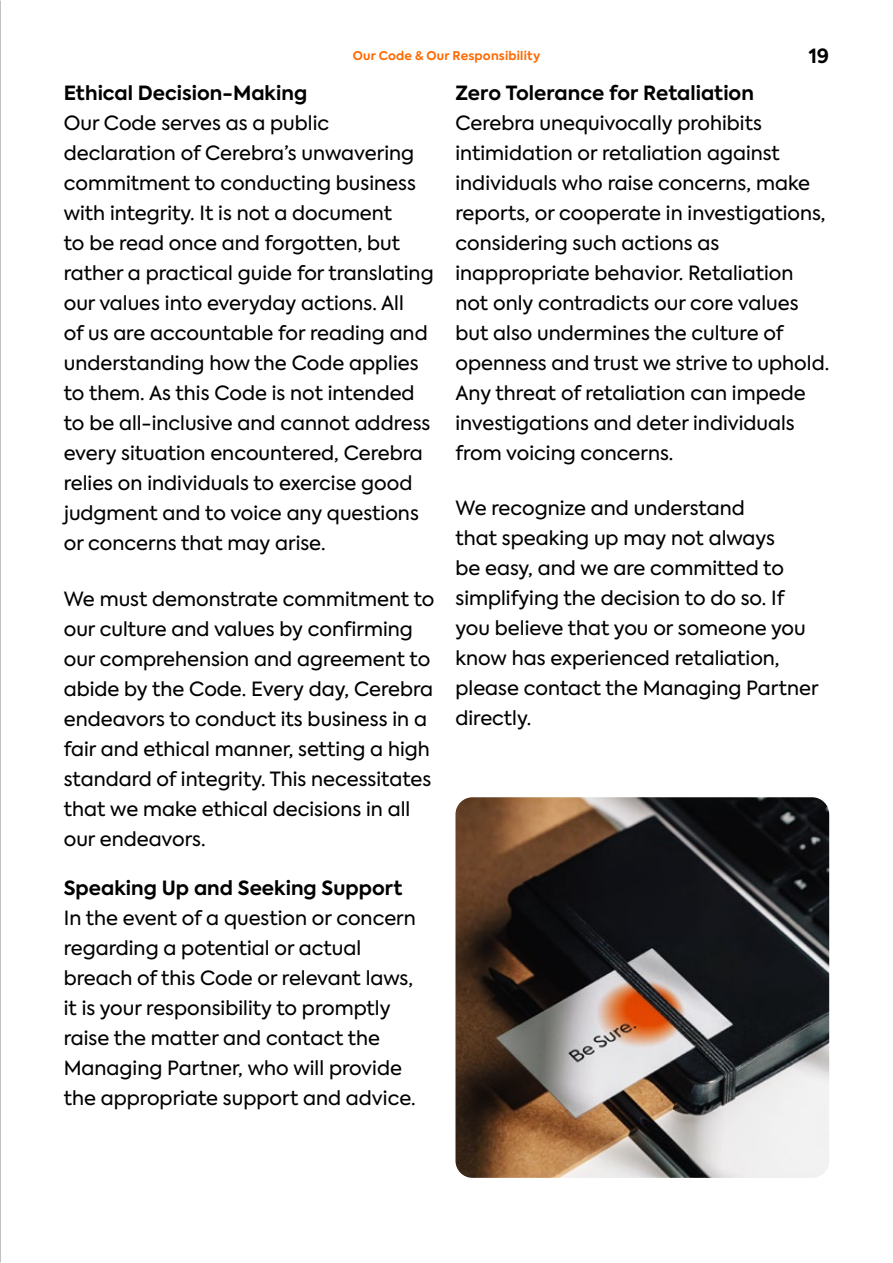
<style>
.page{position:relative;width:893px;height:1263px;background:#fff}
.page>*{position:absolute;margin:0;border:0;box-sizing:border-box;transform-origin:0 0}
.t1{font:19.5px/30px "Axiforma";color:#000}
.t2{font:700 19.5px "Axiforma";color:#000}
.t3{font:700 12px "Axiforma";letter-spacing:.02em;color:#ff6900}
</style>
<div class="page">
<img style="left:0;top:0;width:1px;height:1263px">
<img style="left:455px;top:797px;width:374px;height:381px">
<p class="t3" style="left:353px;top:48px;width:189px">Our Code &amp; Our Responsibility</p>
<p class="t2" style="left:809px;top:43px;width:22px">19</p>
<p class="t2" style="left:64px;top:80px;width:245px">Ethical Decision-Making</p>
<p class="t1" style="left:64px;top:108px;width:371px">Our Code serves as a public declaration of Cerebra’s unwavering commitment to conducting business with integrity. It is not a document<br>to be read once and forgotten, but rather a practical guide for translating our values into everyday actions. All<br>of us are accountable for reading and understanding how the Code applies to them. As this Code is not intended to be all-inclusive and cannot address every situation encountered, Cerebra relies on individuals to exercise good judgment and to voice any questions or concerns that may arise.</p>
<p class="t1" style="left:64px;top:584px;width:372px">We must demonstrate commitment to our culture and values by confirming our comprehension and agreement to abide by the Code. Every day, Cerebra endeavors to conduct its business in a fair and ethical manner, setting a high standard of integrity. This necessitates that we make ethical decisions in all our endeavors.</p>
<p class="t2" style="left:64px;top:875px;width:340px">Speaking Up and Seeking Support</p>
<p class="t1" style="left:64px;top:903px;width:354px">In the event of a question or concern regarding a potential or actual breach of this Code or relevant laws, it is your responsibility to promptly raise the matter and contact the Managing Partner, who will provide the appropriate support and advice.</p>
<p class="t2" style="left:455px;top:79px;width:300px">Zero Tolerance for Retaliation</p>
<p class="t1" style="left:455px;top:108px;width:375px">Cerebra unequivocally prohibits intimidation or retaliation against individuals who raise concerns, make reports, or cooperate in investigations, considering such actions as inappropriate behavior. Retaliation not only contradicts our core values but also undermines the culture of openness and trust we strive to uphold.<br>Any threat of retaliation can impede investigations and deter individuals from voicing concerns.</p>
<p class="t1" style="left:455px;top:494px;width:365px">We recognize and understand<br>that speaking up may not always<br>be easy, and we are committed to simplifying the decision to do so. If you believe that you or someone you know has experienced retaliation, please contact the Managing Partner directly.</p>
</div>
